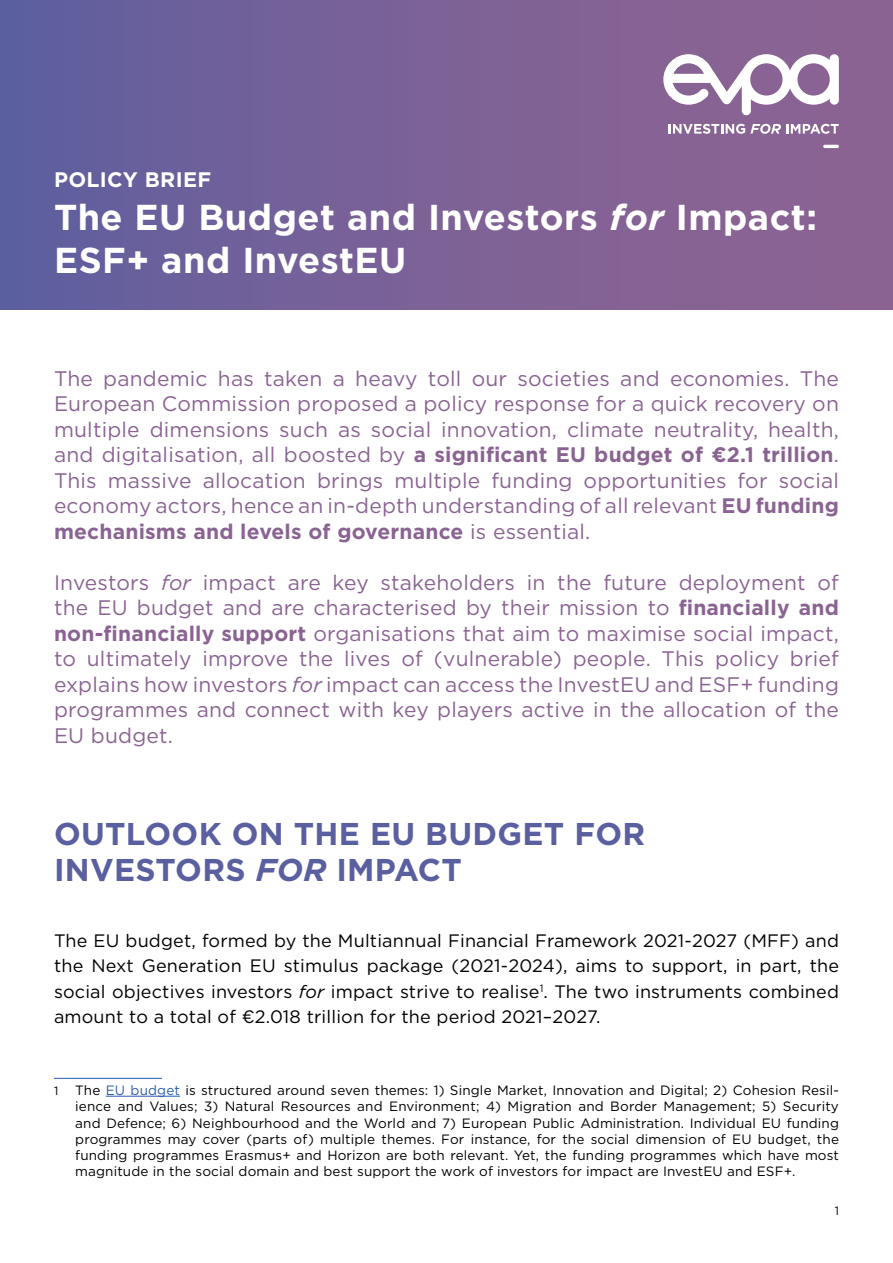
<style>
.page{position:relative;width:893px;height:1263px;background:#fff}
.page>*{position:absolute;margin:0;border:0;box-sizing:border-box;transform-origin:0 0}
.t1{font:700 36px/43.2px "Gotham";letter-spacing:.015em;color:#fff}
.t2{font:700 31.5px/36px "Gotham";letter-spacing:.01em;color:#5a5fa0}
.t3{font:21px/25.5px "Gotham";letter-spacing:.01em;color:#8a6392;text-align:justify}
.t4{font:700 21px "Gotham";letter-spacing:.015em;color:#fff}
.t5{font:18px/25.5px "Gotham";letter-spacing:.01em;color:#000;text-align:justify}
.t6{font:13.5px/16.2px "Gotham";letter-spacing:.01em;color:#000;text-align:justify}
.t7{font:12px "Gotham";color:#000}
.s1{font-style:italic}
.s2{font-weight:700}
.s3{color:#2a5caa}
</style>
<div class="page">
<div style="left:0;top:0;width:893px;height:310px;background:linear-gradient(to right,#625f9e,#916491)"></div>
<hr style="left:54px;top:1078px;width:108px;height:1px;background:#2a5caa">
<hr style="left:106px;top:1096px;width:74px;height:1px;background:#2a5caa">
<svg style="left:663px;top:54px;width:176px;height:61px"></svg>
<svg style="left:668px;top:124px;width:171px;height:10px"></svg>
<hr style="left:823px;top:145px;width:16px;height:3px;background:#fff;border-radius:2px">
<p class="t4" style="left:54px;top:166px;width:159px">POLICY BRIEF</p>
<h1 class="t1" style="left:54px;top:196px;width:764px">The EU Budget and Investors <span class="s1">for</span> Impact:<br>ESF+ and InvestEU</h1>
<p class="t3" style="left:54px;top:365px;width:786px">The pandemic has taken a heavy toll our societies and economies. The European Commission proposed a policy response for a quick recovery on multiple dimensions such as social innovation, climate neutrality, health, and digitalisation, all boosted by <span class="s2">a significant EU budget of €2.1 trillion</span>.<br>This massive allocation brings multiple funding opportunities for social economy actors, hence an in-depth understanding of all relevant <span class="s2">EU funding mechanisms and levels of governance</span> is essential.</p>
<p class="t3" style="left:54px;top:569px;width:787px">Investors <span class="s1">for</span> impact are key stakeholders in the future deployment of the EU budget and are characterised by their mission to <span class="s2">financially and non-financially support</span> organisations that aim to maximise social impact, to ultimately improve the lives of (vulnerable) people. This policy brief explains how investors <span class="s1">for</span> impact can access the InvestEU and ESF+ funding programmes and connect with key players active in the allocation of the EU budget.</p>
<h2 class="t2" style="left:54px;top:815px;width:593px">OUTLOOK ON THE EU BUDGET FOR<br>INVESTORS <span class="s1">FOR</span> IMPACT</h2>
<p class="t5" style="left:54px;top:927px;width:786px">The EU budget, formed by the Multiannual Financial Framework 2021-2027 (MFF) and the Next Generation EU stimulus package (2021-2024), aims to support, in part, the social objectives investors <span class="s1">for</span> impact strive to realise<sup>1</sup>. The two instruments combined amount to a total of €2.018 trillion for the period 2021–2027.</p>
<p class="t7" style="left:54px;top:1083px;width:6px">1</p>
<p class="t6" style="left:75px;top:1082px;width:765px">The <span class="s3">EU budget</span> is structured around seven themes: 1) Single Market, Innovation and Digital; 2) Cohesion Resil&shy;ience and Values; 3) Natural Resources and Environment; 4) Migration and Border Management; 5) Security and Defence; 6) Neighbourhood and the World and 7) European Public Administration. Individual EU funding programmes may cover (parts of) multiple themes. For instance, for the social dimension of EU budget, the funding programmes Erasmus+ and Horizon are both relevant. Yet, the funding programmes which have most magnitude in the social domain and best support the work of investors for impact are InvestEU and ESF+.</p>
<p class="t7" style="left:835px;top:1203px;width:6px">1</p>
</div>
